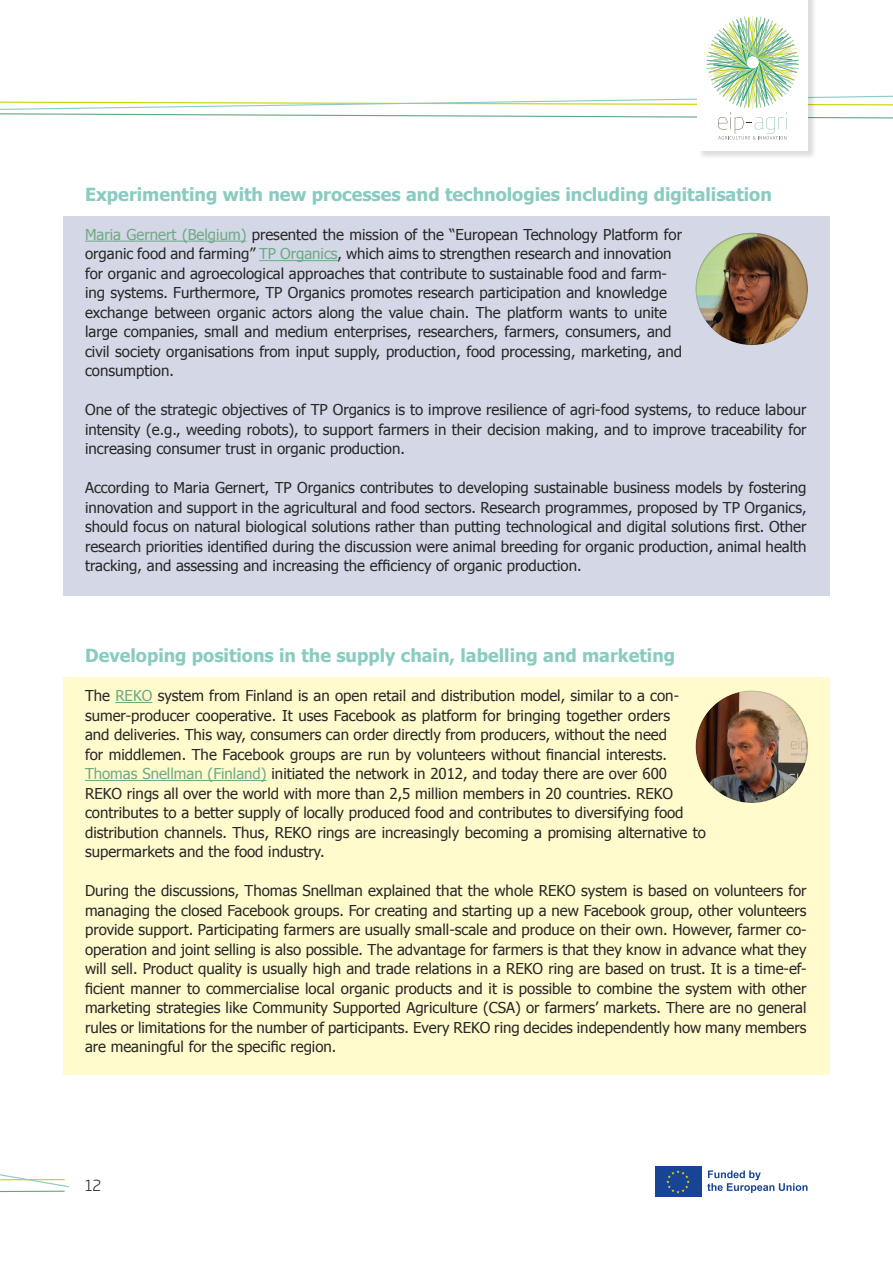
<style>
.page{position:relative;width:893px;height:1263px;background:#fff}
.page>*{position:absolute;margin:0;border:0;box-sizing:border-box;transform-origin:0 0}
.t1{font:700 18px "Tahoma";color:#8acbc1}
.t2{font:15px/19.5px "Tahoma";color:#282827;text-align:justify}
.t3{font:300 15px "Soho Gothic Pro";color:#282827}
.s1{color:#6eaa85}
</style>
<div class="page">
<svg style="left:0;top:1074px;width:70px;height:119px"></svg>
<div style="left:697px;top:0;width:120px;height:160px;background:#000;opacity:.14"></div>
<div style="left:698px;top:0;width:110px;height:151px;background:#fff"></div>
<svg style="left:0;top:16px;width:893px;height:123px"></svg>
<svg style="left:701px;top:1166px;width:1px;height:31px"></svg>
<div style="left:655px;top:1166px;width:46px;height:31px;background:#174494"></div>
<svg style="left:666px;top:1170px;width:24px;height:23px"></svg>
<svg style="left:707px;top:1170px;width:100px;height:23px"></svg>
<div style="left:63px;top:217px;width:767px;height:379px;background:#d4d7e6"></div>
<hr style="left:85px;top:241px;width:161px;height:1px;background:#6eaa85">
<hr style="left:259px;top:260px;width:79px;height:1px;background:#6eaa85">
<div style="left:679px;top:217px;width:148px;height:129px;background:#000;opacity:.75"></div>
<div style="left:63px;top:677px;width:767px;height:397px;background:#fffbcd"></div>
<hr style="left:115px;top:702px;width:37px;height:1px;background:#6eaa85">
<hr style="left:85px;top:780px;width:182px;height:1px;background:#6eaa85">
<div style="left:679px;top:675px;width:148px;height:128px;background:#000;opacity:.75"></div>
<p class="t1" style="left:85px;top:182px;width:688px">Experimenting with new processes and technologies including digitalisation</p>
<p class="t2" style="left:85px;top:224px;width:599px;text-align:left"><span class="s1">Maria Gernert (Belgium)</span> presented the mission of the “European Technology Platform for organic food and farming” <span class="s1">TP Organics</span>, which aims to strengthen research and innovation for organic and agroecological approaches that contribute to sustainable food and farm&shy;ing systems. Furthermore, TP Organics promotes research participation and knowledge exchange between organic actors along the value chain. The platform wants to unite large companies, small and medium enterprises, researchers, farmers, consumers, and civil society organisations from input supply, production, food processing, marketing, and consumption.</p>
<p class="t2" style="left:85px;top:399px;width:723px">One of the strategic objectives of TP Organics is to improve resilience of agri-food systems, to reduce labour intensity (e.g., weeding robots), to support farmers in their decision making, and to improve traceability for increasing consumer trust in organic production.</p>
<p class="t2" style="left:85px;top:477px;width:723px">According to Maria Gernert, TP Organics contributes to developing sustainable business models by fostering innovation and support in the agricultural and food sectors. Research programmes, proposed by TP Organics, should focus on natural biological solutions rather than putting technological and digital solutions first. Other research priorities identified during the discussion were animal breeding for organic production, animal health tracking, and assessing and increasing the efficiency of organic production.</p>
<p class="t1" style="left:85px;top:643px;width:592px">Developing positions in the supply chain, labelling and marketing</p>
<p class="t2" style="left:85px;top:685px;width:622px;text-align:left">The <span class="s1">REKO</span> system from Finland is an open retail and distribution model, similar to a con&shy;sumer-producer cooperative. It uses Facebook as platform for bringing together orders<br>and deliveries. This way, consumers can order directly from producers, without the need<br>for middlemen. The Facebook groups are run by volunteers without financial interests.<br><span class="s1">Thomas Snellman (Finland)</span> initiated the network in 2012, and today there are over 600<br>REKO rings all over the world with more than 2,5 million members in 20 countries. REKO contributes to a better supply of locally produced food and contributes to diversifying food distribution channels. Thus, REKO rings are increasingly becoming a promising alternative to supermarkets and the food industry.</p>
<p class="t2" style="left:85px;top:880px;width:723px">During the discussions, Thomas Snellman explained that the whole REKO system is based on volunteers for managing the closed Facebook groups. For creating and starting up a new Facebook group, other volunteers provide support. Participating farmers are usually small-scale and produce on their own. However, farmer co&shy;operation and joint selling is also possible. The advantage for farmers is that they know in advance what they will sell. Product quality is usually high and trade relations in a REKO ring are based on trust. It is a time-ef&shy;ficient manner to commercialise local organic products and it is possible to combine the system with other marketing strategies like Community Supported Agriculture (CSA) or farmers’ markets. There are no general rules or limitations for the number of participants. Every REKO ring decides independently how many members are meaningful for the specific region.</p>
<p class="t3" style="left:85px;top:1173px;width:18px">12</p>
</div>
